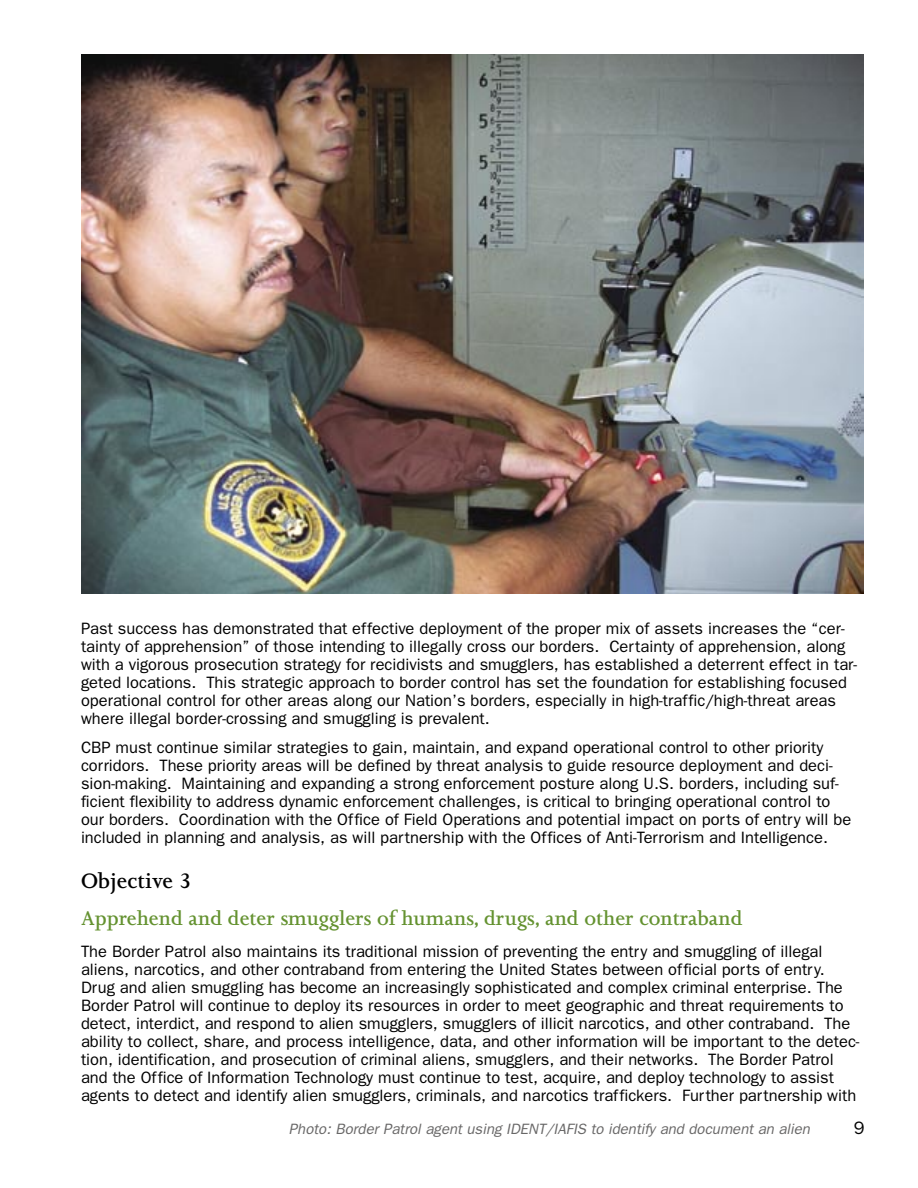
<style>
.page{position:relative;width:918px;height:1188px;background:#fff}
.page>*{position:absolute;margin:0;border:0;box-sizing:border-box;transform-origin:0 0}
.t1{font:600 24px "Joanna";color:#000}
.t2{font:600 22.5px "Joanna";color:#649230}
.t3{font:18px "Franklin Gothic";color:#000}
.t4{font:16.5px/18px "Franklin Gothic";color:#000}
.t5{font:italic 15px "Franklin Gothic";color:#686767}
</style>
<div class="page">
<img style="left:81px;top:54px;width:783px;height:540px">
<p class="t4" style="left:81px;top:619px;width:778px">Past success has demonstrated that effective deployment of the proper mix of assets increases the “cer&shy;tainty of apprehension” of those intending to illegally cross our borders. Certainty of apprehension, along with a vigorous prosecution strategy for recidivists and smugglers, has established a deterrent effect in tar&shy;geted locations. This strategic approach to border control has set the foundation for establishing focused operational control for other areas along our Nation’s borders, especially in high-traffic/high-threat areas where illegal border-crossing and smuggling is prevalent.</p>
<p class="t4" style="left:81px;top:738px;width:772px">CBP must continue similar strategies to gain, maintain, and expand operational control to other priority corridors. These priority areas will be defined by threat analysis to guide resource deployment and deci&shy;sion-making. Maintaining and expanding a strong enforcement posture along U.S. borders, including suf&shy;ficient flexibility to address dynamic enforcement challenges, is critical to bringing operational control to our borders. Coordination with the Office of Field Operations and potential impact on ports of entry will be included in planning and analysis, as will partnership with the Offices of Anti-Terrorism and Intelligence.</p>
<h1 class="t1" style="left:81px;top:868px;width:112px">Objective 3</h1>
<h2 class="t2" style="left:81px;top:906px;width:663px">Apprehend and deter smugglers of humans, drugs, and other contraband</h2>
<p class="t4" style="left:81px;top:942px;width:780px">The Border Patrol also maintains its traditional mission of preventing the entry and smuggling of illegal aliens, narcotics, and other contraband from entering the United States between official ports of entry.<br>Drug and alien smuggling has become an increasingly sophisticated and complex criminal enterprise. The Border Patrol will continue to deploy its resources in order to meet geographic and threat requirements to detect, interdict, and respond to alien smugglers, smugglers of illicit narcotics, and other contraband. The ability to collect, share, and process intelligence, data, and other information will be important to the detec&shy;tion, identification, and prosecution of criminal aliens, smugglers, and their networks. The Border Patrol and the Office of Information Technology must continue to test, acquire, and deploy technology to assist agents to detect and identify alien smugglers, criminals, and narcotics traffickers. Further partnership with</p>
<p class="t5" style="left:289px;top:1120px;width:523px">Photo: Border Patrol agent using IDENT/IAFIS to identify and document an alien</p>
<p class="t3" style="left:854px;top:1118px;width:12px">9</p>
</div>
